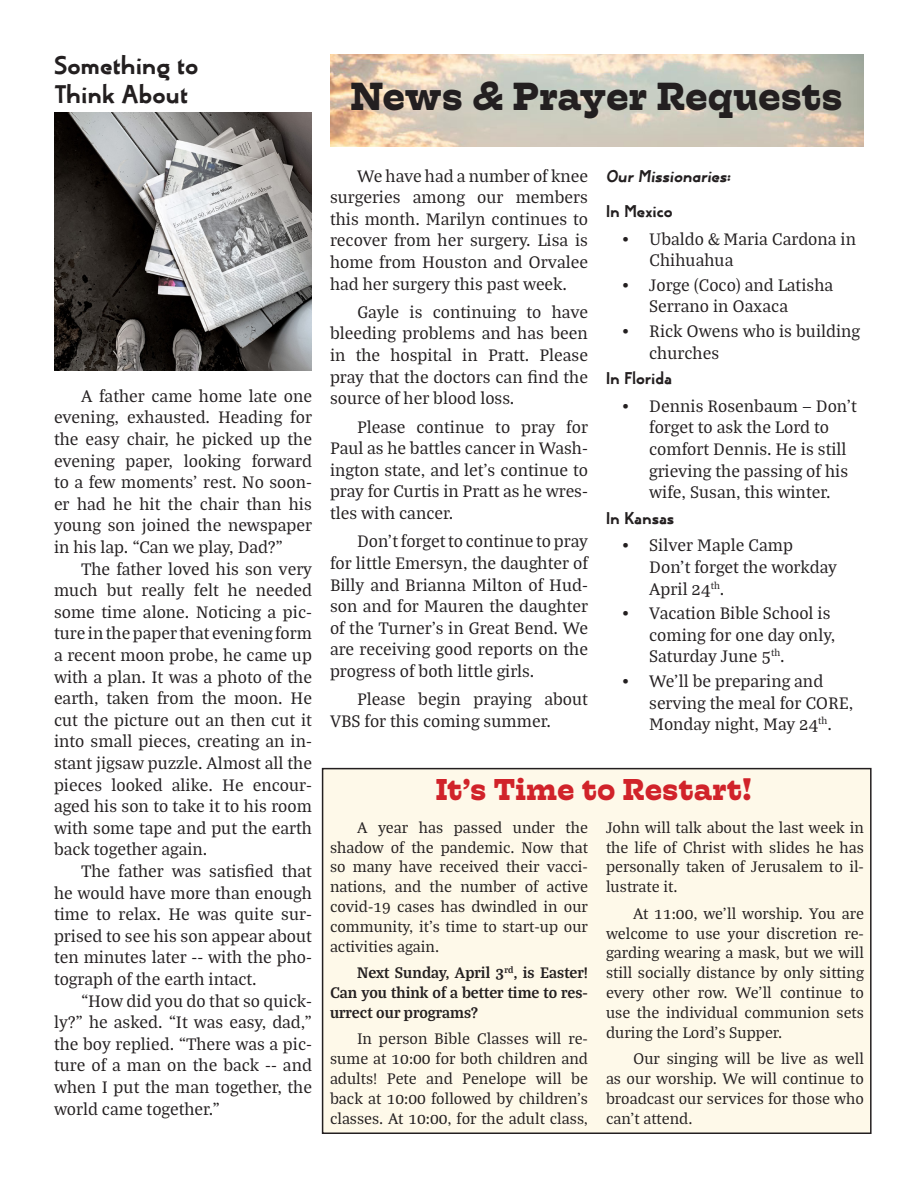
<style>
.page{position:relative;width:918px;height:1188px;background:#fff}
.page>*{position:absolute;margin:0;border:0;box-sizing:border-box;transform-origin:0 0}
._2-Body{font:700 39px "Hatch";color:#231f20}
._2-Body-2{font:700 30px "Hatch";color:#d1232a}
._7-Sub_Head_2{font:700 27px/28.3px "Buddy";letter-spacing:-.005em;color:#231f20}
._2-Body-3{font:18px/21.6px "Bagatela";color:#231f20;text-align:justify}
._7-Sub_Head_2-2{font:700 18px "Buddy";letter-spacing:-.005em;color:#231f20}
._7-Sub_Head_2-3{font:italic 700 18px "Buddy";color:#231f20}
._2-Body-4{font:16.5px/19.8px "Bagatela";color:#231f20;text-align:justify}
._2-Body-5{font:700 16.5px/19.8px "Bagatela";color:#231f20;text-align:justify}
</style>
<div class="page">
<div style="left:323px;top:769px;width:548px;height:364px;background:#fef9e9"></div>
<div style="left:322px;top:768px;width:550px;height:366px;border:2px solid #231f20"></div>
<img style="left:330px;top:54px;width:534px;height:93px">
<img style="left:54px;top:112px;width:258px;height:258px">
<p class="_7-Sub_Head_2" style="left:54px;top:52px;width:146px">Something to<br>Think About</p>
<p class="_2-Body" style="left:350px;top:70px;width:494px">News &amp; Prayer Requests</p>
<p class="_2-Body-3" style="left:54px;top:384px;width:260px;text-indent:27px">A father came home late one evening, exhausted. Heading for the easy chair, he picked up the evening paper, looking forward to a few moments’ rest. No soon&shy;er had he hit the chair than his young son joined the newspaper in his lap. “Can we play, Dad?”</p>
<p class="_2-Body-3" style="left:54px;top:557px;width:260px;text-indent:27px">The father loved his son very much but really felt he needed some time alone. Noticing a pic&shy;ture in the paper that evening form a recent moon probe, he came up with a plan. It was a photo of the earth, taken from the moon. He cut the picture out an then cut it into small pieces, creating an in&shy;stant jigsaw puzzle. Almost all the pieces looked alike. He encour&shy;aged his son to take it to his room with some tape and put the earth back together again.</p>
<p class="_2-Body-3" style="left:54px;top:859px;width:260px;text-indent:27px">The father was satisfied that he would have more than enough time to relax. He was quite sur&shy;prised to see his son appear about ten minutes later -- with the pho&shy;tograph of the earth intact.</p>
<p class="_2-Body-3" style="left:54px;top:989px;width:260px;text-indent:27px">“How did you do that so quick&shy;ly?” he asked. “It was easy, dad,” the boy replied. “There was a pic&shy;ture of a man on the back -- and when I put the man together, the world came together.”</p>
<p class="_2-Body-3" style="left:330px;top:164px;width:260px;text-indent:27px">We have had a number of knee surgeries among our members this month. Marilyn continues to recover from her surgery. Lisa is home from Houston and Orvalee had her surgery this past week.</p>
<p class="_2-Body-3" style="left:330px;top:300px;width:260px;text-indent:27px">Gayle is continuing to have bleeding problems and has been in the hospital in Pratt. Please pray that the doctors can find the source of her blood loss.</p>
<p class="_2-Body-3" style="left:330px;top:415px;width:260px;text-indent:27px">Please continue to pray for Paul as he battles cancer in Wash&shy;ington state, and let’s continue to pray for Curtis in Pratt as he wres&shy;tles with cancer.</p>
<p class="_2-Body-3" style="left:330px;top:530px;width:260px;text-indent:27px">Don’t forget to continue to pray for little Emersyn, the daughter of Billy and Brianna Milton of Hud&shy;son and for Mauren the daughter of the Turner’s in Great Bend. We are receiving good reports on the progress of both little girls.</p>
<p class="_2-Body-3" style="left:330px;top:688px;width:259px;text-indent:27px">Please begin praying about<br>VBS for this coming summer.</p>
<p class="_7-Sub_Head_2-3" style="left:606px;top:166px;width:126px">Our Missionaries:</p>
<p class="_7-Sub_Head_2-2" style="left:606px;top:201px;width:68px">In Mexico</p>
<p class="_2-Body-3" style="left:649px;top:227px;width:208px;text-indent:-27px">• Ubaldo &amp; Maria Cardona in<br>Chihuahua</p>
<p class="_2-Body-3" style="left:649px;top:273px;width:186px;text-indent:-27px">• Jorge (Coco) and Latisha<br>Serrano in Oaxaca</p>
<p class="_2-Body-3" style="left:649px;top:319px;width:212px;text-indent:-27px">• Rick Owens who is building churches</p>
<p class="_7-Sub_Head_2-2" style="left:606px;top:368px;width:68px">In Florida</p>
<p class="_2-Body-3" style="left:649px;top:394px;width:209px;text-align:left;text-indent:-27px">• Dennis Rosenbaum — Don’t forget to ask the Lord to comfort Dennis. He is still grieving the passing of his wife, Susan, this winter.</p>
<p class="_7-Sub_Head_2-2" style="left:606px;top:508px;width:70px">In Kansas</p>
<p class="_2-Body-3" style="left:649px;top:534px;width:189px;text-align:left;text-indent:-27px">• Silver Maple Camp<br>Don’t forget the workday<br>April 24<sup>th</sup>.</p>
<p class="_2-Body-3" style="left:649px;top:602px;width:187px;text-align:left;text-indent:-27px">• Vacation Bible School is coming for one day only,<br>Saturday June 5<sup>th</sup>.</p>
<p class="_2-Body-3" style="left:649px;top:669px;width:206px;text-align:left;text-indent:-27px">• We’ll be preparing and serving the meal for CORE,<br>Monday night, May 24<sup>th</sup>.</p>
<p class="_2-Body-2" style="left:436px;top:769px;width:317px">It’s Time to Restart!</p>
<p class="_2-Body-4" style="left:330px;top:817px;width:260px;text-indent:27px">A year has passed under the shadow of the pandemic. Now that so many have received their vacci&shy;nations, and the number of active covid-19 cases has dwindled in our community, it’s time to start-up our activities again.</p>
<p class="_2-Body-5" style="left:330px;top:962px;width:260px;text-indent:27px">Next Sunday, April 3<sup>rd</sup>, is Easter!<br>Can you think of a better time to res&shy;urrect our programs?</p>
<p class="_2-Body-4" style="left:330px;top:1028px;width:260px;text-indent:27px">In person Bible Classes will re&shy;sume at 10:00 for both children and adults! Pete and Penelope will be back at 10:00 followed by children’s classes. At 10:00, for the adult class,</p>
<p class="_2-Body-4" style="left:606px;top:817px;width:260px">John will talk about the last week in the life of Christ with slides he has personally taken of Jerusalem to il&shy;lustrate it.</p>
<p class="_2-Body-4" style="left:606px;top:903px;width:260px;text-indent:27px">At 11:00, we’ll worship. You are welcome to use your discretion re&shy;garding wearing a mask, but we will still socially distance by only sitting every other row. We’ll continue to use the individual communion sets during the Lord’s Supper.</p>
<p class="_2-Body-4" style="left:606px;top:1048px;width:259px;text-indent:27px">Our singing will be live as well as our worship. We will continue to broadcast our services for those who can’t attend.</p>
</div>
